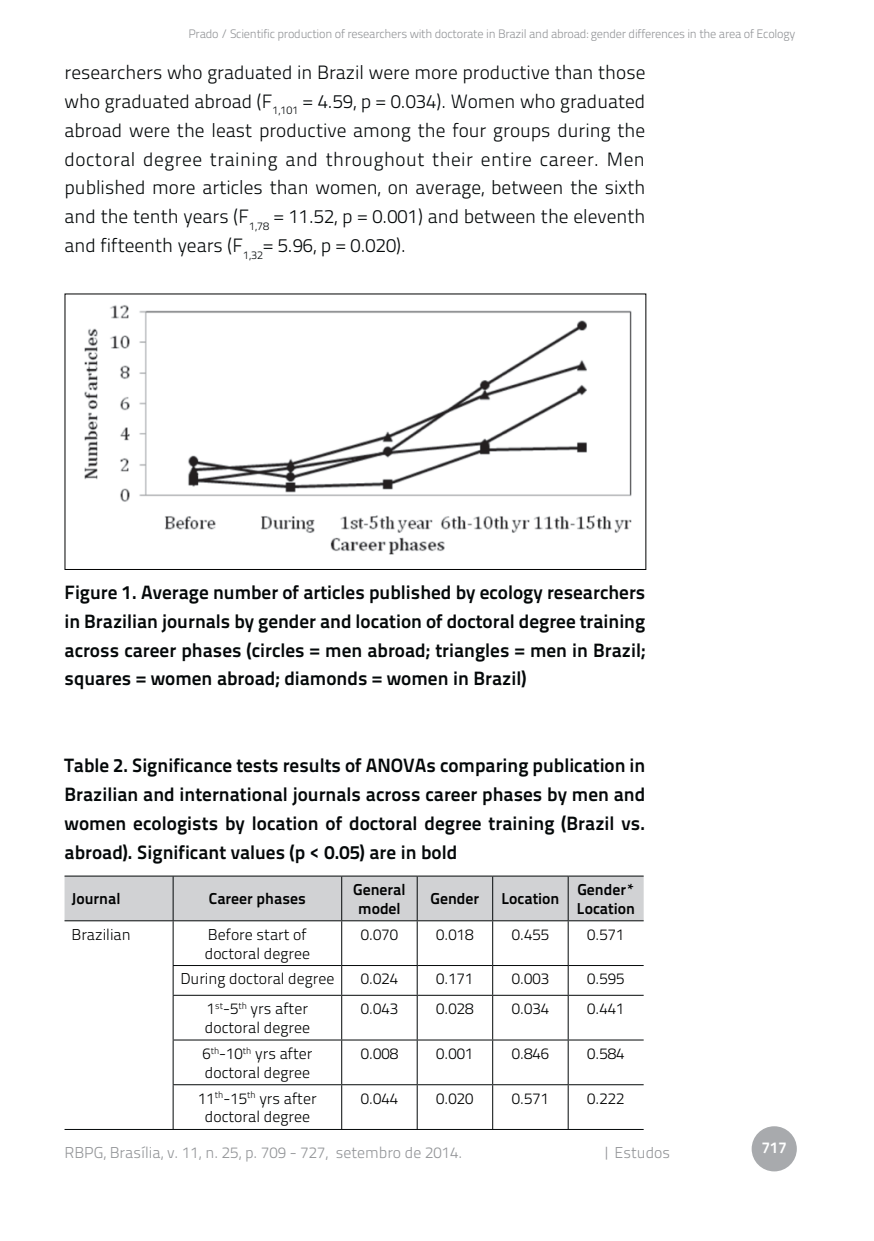
<style>
.page{position:relative;width:874px;height:1241px;background:#fff}
.page>*{position:absolute;margin:0;border:0;box-sizing:border-box;transform-origin:0 0}
.t1{font:19.25px/28.9px "Titillium Text 14 L 800 wt";color:#040809;text-align:justify}
.t2{font:19.25px/28.9px "Titillium Text 14 L 250 wt";color:#040809;text-align:justify}
.t3{font:15.75px/18.9px "Titillium Text 14 L 250 wt";color:#010202}
.t4{font:15.75px/18.9px "Titillium Text 14 L 800 wt";color:#010202;text-align:center}
.t5{font:15.75px "Titillium Text 14 L 250 wt";color:#939598}
.t6{font:15.75px "Titillium Text 14 L 800 wt";color:#fff}
.t7{font:12.25px "Titillium Text 14 L 250 wt";letter-spacing:-.02em;color:#939598}
</style>
<div class="page">
<div style="left:751px;top:1126px;width:45px;height:45px;background:#a8aaad;border-radius:50%"></div>
<img style="left:84px;top:305px;width:548px;height:250px">
<div style="left:64px;top:293px;width:582px;height:277px;border:1px solid #010202"></div>
<div style="left:64px;top:876px;width:579px;height:44px;background:#d1d2d4"></div>
<hr style="left:64px;top:875px;width:277px;height:1px;background:#040809">
<hr style="left:173px;top:876px;width:1px;height:44px;background:#040809">
<hr style="left:341px;top:875px;width:76px;height:1px;background:#040809">
<hr style="left:341px;top:876px;width:1px;height:44px;background:#040809">
<hr style="left:417px;top:875px;width:75px;height:1px;background:#040809">
<hr style="left:416px;top:876px;width:1px;height:44px;background:#040809">
<hr style="left:492px;top:875px;width:76px;height:1px;background:#040809">
<hr style="left:492px;top:876px;width:1px;height:44px;background:#040809">
<hr style="left:568px;top:875px;width:75px;height:1px;background:#040809">
<hr style="left:567px;top:876px;width:1px;height:44px;background:#040809">
<hr style="left:64px;top:920px;width:277px;height:1px;background:#040809">
<hr style="left:173px;top:921px;width:1px;height:44px;background:#040809">
<hr style="left:341px;top:920px;width:76px;height:1px;background:#040809">
<hr style="left:341px;top:921px;width:1px;height:44px;background:#040809">
<hr style="left:417px;top:920px;width:75px;height:1px;background:#040809">
<hr style="left:416px;top:921px;width:1px;height:44px;background:#040809">
<hr style="left:492px;top:920px;width:76px;height:1px;background:#040809">
<hr style="left:492px;top:921px;width:1px;height:44px;background:#040809">
<hr style="left:568px;top:920px;width:75px;height:1px;background:#040809">
<hr style="left:567px;top:921px;width:1px;height:44px;background:#040809">
<hr style="left:173px;top:965px;width:168px;height:1px;background:#040809">
<svg style="left:173px;top:966px;width:1px;height:29px"></svg>
<hr style="left:341px;top:965px;width:76px;height:1px;background:#040809">
<svg style="left:341px;top:966px;width:1px;height:29px"></svg>
<hr style="left:417px;top:965px;width:75px;height:1px;background:#040809">
<svg style="left:416px;top:966px;width:1px;height:29px"></svg>
<hr style="left:492px;top:965px;width:76px;height:1px;background:#040809">
<svg style="left:492px;top:966px;width:1px;height:29px"></svg>
<hr style="left:568px;top:965px;width:75px;height:1px;background:#040809">
<svg style="left:567px;top:966px;width:1px;height:29px"></svg>
<hr style="left:173px;top:995px;width:168px;height:1px;background:#040809">
<hr style="left:173px;top:996px;width:1px;height:43px;background:#040809">
<hr style="left:341px;top:995px;width:76px;height:1px;background:#040809">
<hr style="left:341px;top:996px;width:1px;height:43px;background:#040809">
<hr style="left:417px;top:995px;width:75px;height:1px;background:#040809">
<hr style="left:416px;top:996px;width:1px;height:43px;background:#040809">
<hr style="left:492px;top:995px;width:76px;height:1px;background:#040809">
<hr style="left:492px;top:996px;width:1px;height:43px;background:#040809">
<hr style="left:568px;top:995px;width:75px;height:1px;background:#040809">
<hr style="left:567px;top:996px;width:1px;height:43px;background:#040809">
<hr style="left:173px;top:1039px;width:168px;height:1px;background:#040809">
<hr style="left:173px;top:1040px;width:1px;height:44px;background:#040809">
<hr style="left:341px;top:1039px;width:76px;height:1px;background:#040809">
<hr style="left:341px;top:1040px;width:1px;height:44px;background:#040809">
<hr style="left:417px;top:1039px;width:75px;height:1px;background:#040809">
<hr style="left:416px;top:1040px;width:1px;height:44px;background:#040809">
<hr style="left:492px;top:1039px;width:76px;height:1px;background:#040809">
<hr style="left:492px;top:1040px;width:1px;height:44px;background:#040809">
<hr style="left:568px;top:1039px;width:75px;height:1px;background:#040809">
<hr style="left:567px;top:1040px;width:1px;height:44px;background:#040809">
<hr style="left:173px;top:1084px;width:168px;height:1px;background:#040809">
<hr style="left:173px;top:1085px;width:1px;height:44px;background:#040809">
<hr style="left:341px;top:1084px;width:76px;height:1px;background:#040809">
<hr style="left:341px;top:1085px;width:1px;height:44px;background:#040809">
<hr style="left:417px;top:1084px;width:75px;height:1px;background:#040809">
<hr style="left:416px;top:1085px;width:1px;height:44px;background:#040809">
<hr style="left:492px;top:1084px;width:76px;height:1px;background:#040809">
<hr style="left:492px;top:1085px;width:1px;height:44px;background:#040809">
<hr style="left:568px;top:1084px;width:75px;height:1px;background:#040809">
<hr style="left:567px;top:1085px;width:1px;height:44px;background:#040809">
<hr style="left:64px;top:1129px;width:579px;height:1px;background:#040809">
<p class="t7" style="left:188px;top:29px;width:608px">Prado / Scientific production of researchers with doctorate in Brazil and abroad: gender differences in the area of Ecology</p>
<p class="t2" style="left:64px;top:60px;width:582px">researchers who graduated in Brazil were more productive than those who graduated abroad (F<sub>1,101</sub> = 4.59, p = 0.034). Women who graduated abroad were the least productive among the four groups during the doctoral degree training and throughout their entire career. Men published more articles than women, on average, between the sixth and the tenth years (F<sub>1,78</sub> = 11.52, p = 0.001) and between the eleventh and fifteenth years (F<sub>1,32</sub>= 5.96, p = 0.020).</p>
<p class="t1" style="left:64px;top:580px;width:582px">Figure 1. Average number of articles published by ecology researchers in Brazilian journals by gender and location of doctoral degree training across career phases (circles = men abroad; triangles = men in Brazil; squares = women abroad; diamonds = women in Brazil)</p>
<p class="t1" style="left:64px;top:753px;width:582px">Table 2. Significance tests results of ANOVAs comparing publication in Brazilian and international journals across career phases by men and women ecologists by location of doctoral degree training (Brazil vs. abroad). Significant values (p &lt; 0.05) are in bold</p>
<p class="t4" style="left:71px;top:891px;width:50px">Journal</p>
<p class="t4" style="left:209px;top:891px;width:98px">Career phases</p>
<p class="t4" style="left:353px;top:882px;width:54px">General model</p>
<p class="t4" style="left:430px;top:891px;width:50px">Gender</p>
<p class="t4" style="left:501px;top:891px;width:60px">Location</p>
<p class="t4" style="left:576px;top:882px;width:60px;text-align:left">Gender*<br>Location</p>
<p class="t3" style="left:71px;top:926px;width:61px">Brazilian</p>
<p class="t3" style="left:205px;top:926px;width:107px">Before start of doctoral degree</p>
<p class="t3" style="left:360px;top:926px;width:39px">0.070</p>
<p class="t3" style="left:436px;top:926px;width:39px">0.018</p>
<p class="t3" style="left:511px;top:926px;width:39px">0.455</p>
<p class="t3" style="left:587px;top:926px;width:39px">0.571</p>
<p class="t3" style="left:180px;top:971px;width:155px">During doctoral degree</p>
<p class="t3" style="left:360px;top:971px;width:39px">0.024</p>
<p class="t3" style="left:436px;top:971px;width:39px">0.171</p>
<p class="t3" style="left:511px;top:971px;width:39px">0.003</p>
<p class="t3" style="left:587px;top:971px;width:39px">0.595</p>
<p class="t3" style="left:205px;top:1001px;width:107px">1<sup>st</sup>-5<sup>th</sup> yrs after doctoral degree</p>
<p class="t3" style="left:360px;top:1001px;width:39px">0.043</p>
<p class="t3" style="left:436px;top:1001px;width:39px">0.028</p>
<p class="t3" style="left:511px;top:1001px;width:39px">0.034</p>
<p class="t3" style="left:587px;top:1001px;width:39px">0.441</p>
<p class="t3" style="left:202px;top:1045px;width:112px">6<sup>th</sup>-10<sup>th</sup> yrs after doctoral degree</p>
<p class="t3" style="left:360px;top:1045px;width:39px">0.008</p>
<p class="t3" style="left:436px;top:1045px;width:39px">0.001</p>
<p class="t3" style="left:511px;top:1045px;width:39px">0.846</p>
<p class="t3" style="left:587px;top:1045px;width:39px">0.584</p>
<p class="t3" style="left:198px;top:1090px;width:120px;text-align:center">11<sup>th</sup>-15<sup>th</sup> yrs after doctoral degree</p>
<p class="t3" style="left:360px;top:1090px;width:39px">0.044</p>
<p class="t3" style="left:436px;top:1090px;width:39px">0.020</p>
<p class="t3" style="left:511px;top:1090px;width:39px">0.571</p>
<p class="t3" style="left:587px;top:1090px;width:39px">0.222</p>
<p class="t5" style="left:64px;top:1146px;width:399px">RBPG, Brasília, v. 11, n. 25, p. 709 - 727, setembro de 2014.</p>
<p class="t5" style="left:602px;top:1146px;width:69px">| Estudos</p>
<p class="t6" style="left:761px;top:1142px;width:27px">717</p>
</div>
